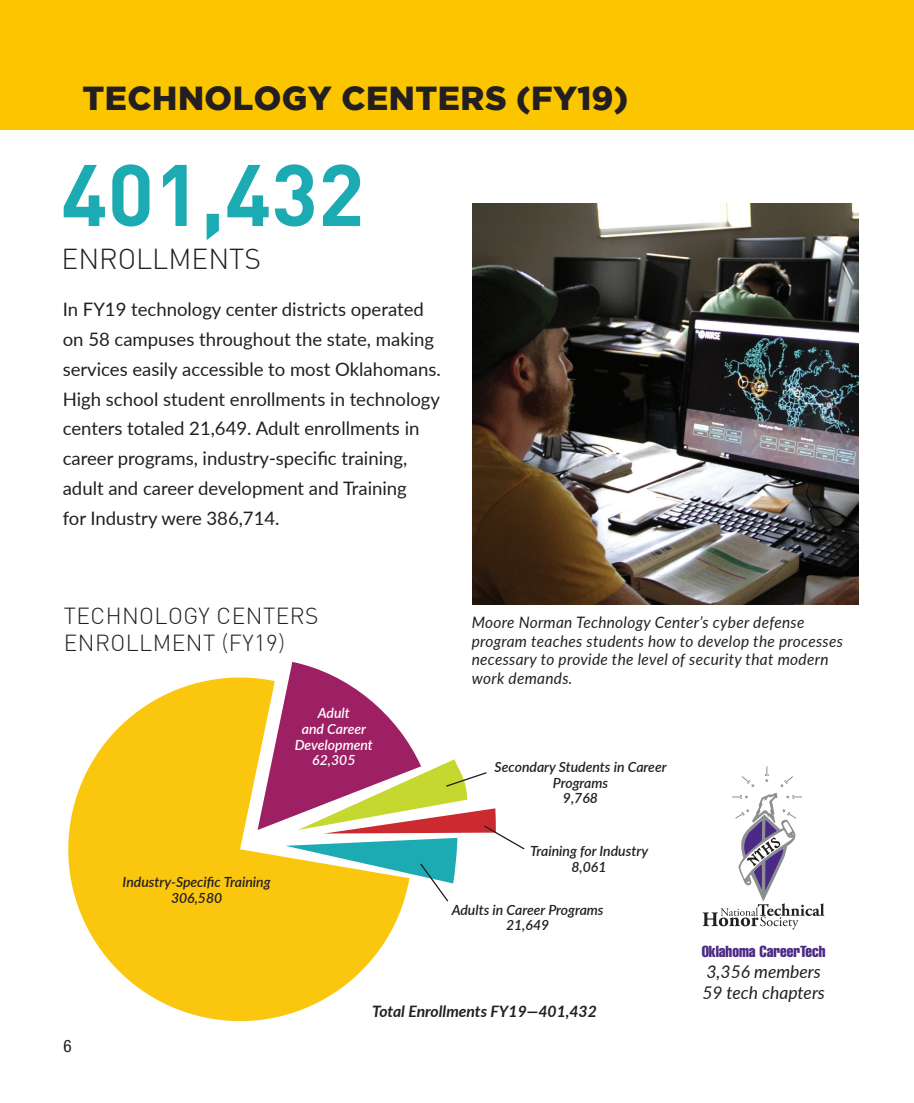
<style>
.page{position:relative;width:914px;height:1103px;background:#fff}
.page>*{position:absolute;margin:0;border:0;box-sizing:border-box;transform-origin:0 0}
.t1{font:700 85.75px "DIN";color:#1caab3}
.t2{font:900 33.25px "Gotham";letter-spacing:.015em;color:#231f20}
.t3{font:300 28.18px "DIN";color:#231f20}
.t4{font:300 22.75px "DIN";letter-spacing:.02em;color:#231f20}
.t5{font:18.55px/29.8px "Lato";color:#231f20}
.t6{font:italic 17.5px "Lato";color:#231f20}
.t7{font:condensed 17.15px "Helvetica Neue LT Std";color:#231f20}
.t8{font:italic 15.75px/18.9px "Lato";letter-spacing:.02em;color:#231f20}
.t9{font:italic 700 15.75px "Lato";color:#231f20}
.t10{font:15.75px "Helvetica LT Std Comp";color:#4c2a86}
.t11{font:italic 600 14px/15.8px "Lato";color:#231f20;text-align:center}
.t12{font:italic 600 14px "Lato";color:#fff}
.s1{font-family:"Lato"}
</style>
<div class="page">
<svg style="left:68px;top:677px;width:336px;height:345px;fill:#fac70e"></svg>
<svg style="left:257px;top:662px;width:268px;height:241px"></svg>
<img style="left:472px;top:204px;width:386px;height:400px">
<div style="left:0;top:0;width:914px;height:129px;background:#fbc600"></div>
<svg style="left:702px;top:766px;width:122px;height:163px"></svg>
<p class="t2" style="left:82px;top:79px;width:547px">TECHNOLOGY CENTERS (FY19)</p>
<p class="t1" style="left:61px;top:139px;width:305px">401,432</p>
<p class="t3" style="left:61px;top:241px;width:201px">ENROLLMENTS</p>
<p class="t5" style="left:63px;top:294px;width:379px">In FY19 technology center districts operated on 58 campuses throughout the state, making services easily accessible to most Oklahomans.<br>High school student enrollments in technology centers totaled 21,649. Adult enrollments in career programs, industry-specific training, adult and career development and Training<br>for Industry were 386,714.</p>
<p class="t4" style="left:64px;top:601px;width:256px">TECHNOLOGY CENTERS</p>
<p class="t4" style="left:64px;top:629px;width:222px">ENROLLMENT <span class="s1">(</span>FY19<span class="s1">)</span></p>
<p class="t12" style="left:318px;top:703px;width:34px">Adult</p>
<p class="t12" style="left:302px;top:718px;width:66px">and Career</p>
<p class="t12" style="left:295px;top:734px;width:80px">Development</p>
<p class="t12" style="left:312px;top:750px;width:45px">62,305</p>
<p class="t11" style="left:123px;top:873px;width:149px">Industry-Specific Training</p>
<p class="t11" style="left:171px;top:889px;width:53px">306,580</p>
<p class="t8" style="left:471px;top:611px;width:373px">Moore Norman Technology Center’s cyber defense program teaches students how to develop the processes necessary to provide the level of security that modern work demands.</p>
<p class="t11" style="left:494px;top:758px;width:173px">Secondary Students in Career<br>Programs</p>
<p class="t11" style="left:563px;top:789px;width:37px">9,768</p>
<p class="t11" style="left:530px;top:842px;width:120px">Training for Industry</p>
<p class="t11" style="left:571px;top:858px;width:37px">8,061</p>
<p class="t11" style="left:451px;top:901px;width:153px">Adults in Career Programs</p>
<p class="t11" style="left:506px;top:916px;width:45px">21,649</p>
<p class="t10" style="left:701px;top:941px;width:125px">Oklahoma CareerTech</p>
<p class="t6" style="left:706px;top:959px;width:116px">3,356 members</p>
<p class="t6" style="left:702px;top:980px;width:124px">59 tech chapters</p>
<p class="t7" style="left:64px;top:1036px;width:10px">6</p>
<p class="t9" style="left:372px;top:999px;width:226px">Total Enrollments FY19—401,432</p>
</div>
